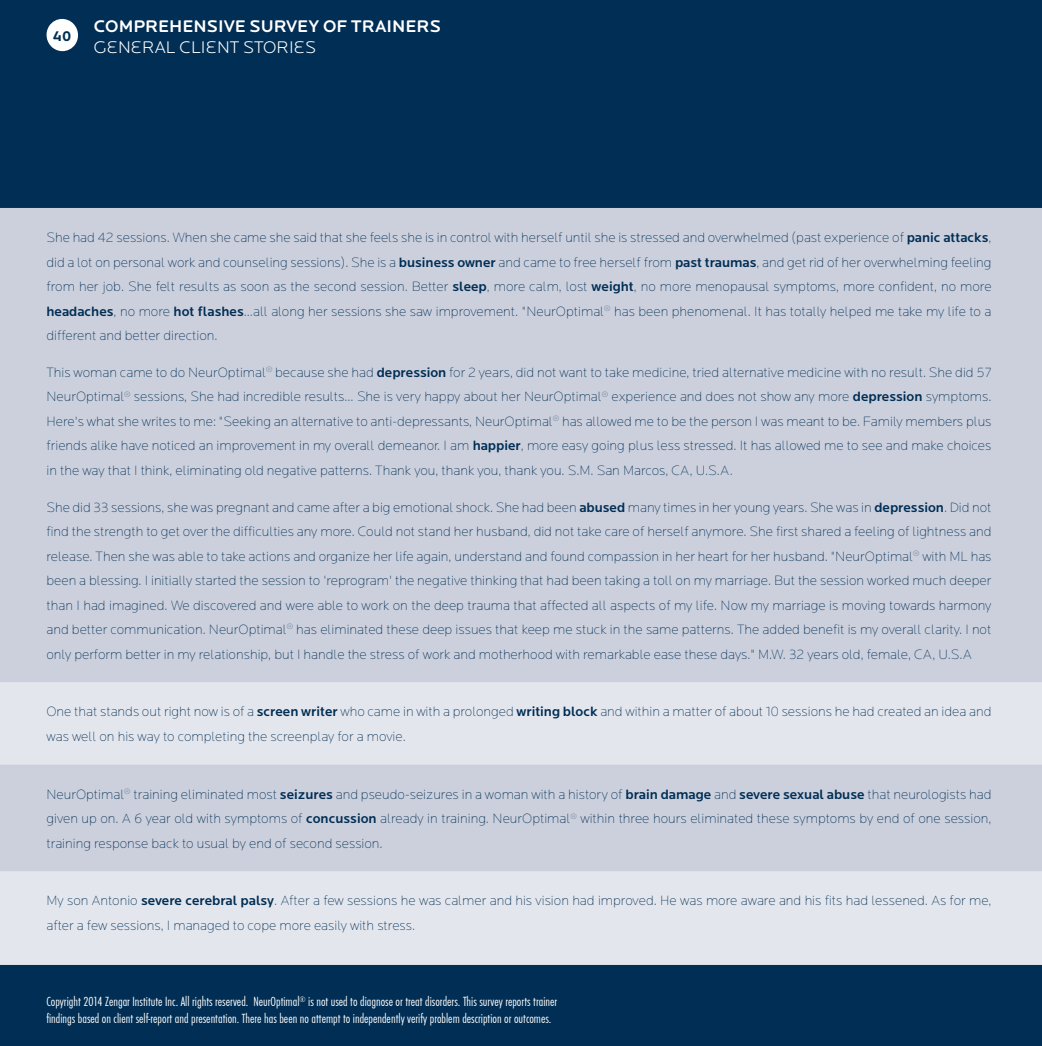
<style>
.page{position:relative;width:1042px;height:1046px;background:#fff}
.page>*{position:absolute;margin:0;border:0;box-sizing:border-box;transform-origin:0 0}
.t1{font:500 17.5px "Locator Display";color:#fff}
.t2{font:300 17.5px "Locator Display";color:#fff}
.t3{font:700 14.53px "Locator Display";color:#002e54}
.t4{font:200 14px/24.5px "Locator";color:#002e54;text-align:justify}
.t5{font:300 12.25px/17.5px "Futura ND Cn";color:#fff}
.s1{font-weight:500}
</style>
<div class="page">
<div style="left:0;top:964px;width:1042px;height:82px;background:#002e54"></div>
<div style="left:0;top:0;width:1042px;height:208px;background:#002e54"></div>
<svg style="left:46px;top:19px;width:32px;height:32px"></svg>
<div style="left:0;top:208px;width:1042px;height:474px;background:#ccd0dd"></div>
<svg style="left:0;top:682px;width:1042px;height:282px;fill:#e4e6ed"></svg>
<p class="t3" style="left:53px;top:27px;width:20px">40</p>
<p class="t1" style="left:94px;top:16px;width:349px">COMPREHENSIVE SURVEY OF TRAINERS</p>
<p class="t2" style="left:94px;top:38px;width:224px">GENERAL CLIENT STORIES</p>
<p class="t4" style="left:46px;top:226px;width:947px">She had 42 sessions. When she came she said that she feels she is in control with herself until she is stressed and overwhelmed (past experience of <span class="s1">panic attacks</span>, did a lot on personal work and counseling sessions). She is a <span class="s1">business owner</span> and came to free herself from <span class="s1">past traumas</span>, and get rid of her overwhelming feeling from her job. She felt results as soon as the second session. Better <span class="s1">sleep</span>, more calm, lost <span class="s1">weight</span>, no more menopausal symptoms, more confident, no more <span class="s1">headaches</span>, no more <span class="s1">hot flashes</span>...all along her sessions she saw improvement. "NeurOptimal<sup>®</sup> has been phenomenal. It has totally helped me take my life to a different and better direction.</p>
<p class="t4" style="left:46px;top:360px;width:947px">This woman came to do NeurOptimal<sup>®</sup> because she had <span class="s1">depression</span> for 2 years, did not want to take medicine, tried alternative medicine with no result. She did 57<br>NeurOptimal<sup>®</sup> sessions, She had incredible results... She is very happy about her NeurOptimal<sup>®</sup> experience and does not show any more <span class="s1">depression</span> symptoms.<br>Here's what she writes to me: "Seeking an alternative to anti-depressants, NeurOptimal<sup>®</sup> has allowed me to be the person I was meant to be. Family members plus friends alike have noticed an improvement in my overall demeanor. I am <span class="s1">happier</span>, more easy going plus less stressed. It has allowed me to see and make choices in the way that I think, eliminating old negative patterns. Thank you, thank you, thank you. S.M . San Marcos, CA, U.S.A.</p>
<p class="t4" style="left:46px;top:495px;width:947px">She did 33 sessions, she was pregnant and came after a big emotional shock. She had been <span class="s1">abused</span> many times in her young years. She was in <span class="s1">depression</span>. Did not find the strength to get over the difficulties any more. Could not stand her husband, did not take care of herself anymore. She first shared a feeling of lightness and release. Then she was able to take actions and organize her life again, understand and found compassion in her heart for her husband. "NeurOptimal<sup>®</sup> with M L has been a blessing. I initially started the session to 'reprogram' the negative thinking that had been taking a toll on my marriage. But the session worked much deeper than I had imagined. We discovered and were able to work on the deep trauma that affected all aspects of my life. Now my marriage is moving towards harmony and better communication. NeurOptimal<sup>®</sup> has eliminated these deep issues that keep me stuck in the same patterns. The added benefit is my overall clarity. I not only perform better in my relationship, but I handle the stress of work and motherhood with remarkable ease these days." M .W. 32 years old, female, CA, U.S.A</p>
<p class="t4" style="left:46px;top:700px;width:946px">One that stands out right now is of a <span class="s1">screen writer</span> who came in with a prolonged <span class="s1">writing block</span> and within a matter of about 10 sessions he had created an idea and was well on his way to completing the screenplay for a movie.</p>
<p class="t4" style="left:46px;top:782px;width:947px">NeurOptimal<sup>®</sup> training eliminated most <span class="s1">seizures</span> and pseudo-seizures in a woman with a history of <span class="s1">brain damage</span> and <span class="s1">severe sexual abuse</span> that neurologists had given up on. A 6 year old with symptoms of <span class="s1">concussion</span> already in training. NeurOptimal<sup>®</sup> within three hours eliminated these symptoms by end of one session, training response back to usual by end of second session.</p>
<p class="t4" style="left:46px;top:889px;width:947px">My son Antonio <span class="s1">severe cerebral palsy</span>. After a few sessions he was calmer and his vision had improved. He was more aware and his fits had lessened. As for me, after a few sessions, I managed to cope more easily with stress.</p>
<p class="t5" style="left:46px;top:993px;width:512px">Copyright 2014 Zengar Institute Inc. All rights reserved. NeurOptimal<sup>®</sup> is not used to diagnose or treat disorders. This survey reports trainer findings based on client self-report and presentation. There has been no attempt to independently verify problem description or outcomes.</p>
</div>
